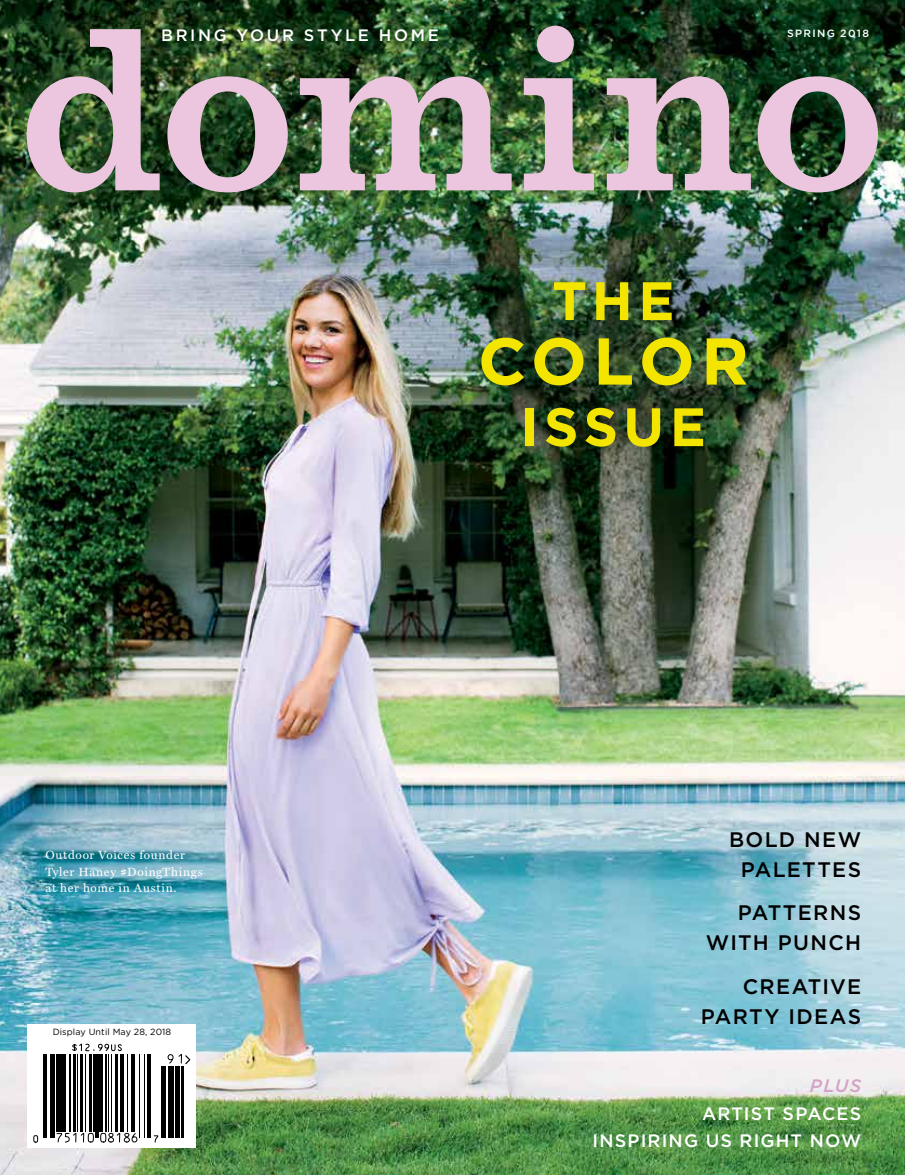
<style>
.page{position:relative;width:905px;height:1175px;background:#fff}
.page>*{position:absolute;margin:0;border:0;box-sizing:border-box;transform-origin:0 0}
.t1{font:700 66px "Gotham";letter-spacing:.085em;color:#f3e500}
.t2{font:700 54px "Gotham";letter-spacing:.095em;color:#f3e500}
.t3{font:500 21px/30px "Gotham";letter-spacing:.06em;color:#000;text-align:right}
.t4{font:500 18px/27px "Gotham";letter-spacing:.065em;color:#fff;text-align:right}
.t5{font:italic 500 18px "Gotham";color:#d1a4c4}
.t6{font:500 16.5px "Gotham";letter-spacing:.16em;color:#fff}
.t7{font:12px/16.5px "Miller Text";letter-spacing:.055em;color:#fff}
.t8{font:500 10.5px "Gotham";letter-spacing:.13em;color:#fff}
.t9{font:9px "Gotham";letter-spacing:.01em;color:#000}
</style>
<div class="page">
<img style="left:0;top:0;width:904px;height:1174px">
<img style="left:27px;top:26px;width:851px;height:166px">
<svg style="left:28px;top:1023px;width:168px;height:124px"></svg>
<hr style="left:44px;top:1054px;width:1px;height:83px;background:#000">
<hr style="left:46px;top:1054px;width:1px;height:83px;background:#000">
<hr style="left:50px;top:1054px;width:3px;height:83px;background:#000">
<hr style="left:54px;top:1054px;width:1px;height:83px;background:#000">
<hr style="left:56px;top:1054px;width:3px;height:78px;background:#000">
<hr style="left:60px;top:1054px;width:3px;height:78px;background:#000">
<hr style="left:64px;top:1054px;width:2px;height:78px;background:#000">
<hr style="left:69px;top:1054px;width:1px;height:78px;background:#000">
<hr style="left:73px;top:1054px;width:2px;height:78px;background:#000">
<hr style="left:77px;top:1054px;width:1px;height:78px;background:#000">
<hr style="left:81px;top:1054px;width:2px;height:78px;background:#000">
<hr style="left:85px;top:1054px;width:1px;height:78px;background:#000">
<hr style="left:90px;top:1054px;width:2px;height:78px;background:#000">
<hr style="left:93px;top:1054px;width:1px;height:78px;background:#000">
<hr style="left:95px;top:1054px;width:1px;height:83px;background:#000">
<hr style="left:98px;top:1054px;width:1px;height:83px;background:#000">
<hr style="left:100px;top:1054px;width:3px;height:78px;background:#000">
<hr style="left:105px;top:1054px;width:1px;height:78px;background:#000">
<hr style="left:108px;top:1054px;width:1px;height:78px;background:#000">
<hr style="left:111px;top:1054px;width:1px;height:78px;background:#000">
<hr style="left:116px;top:1054px;width:2px;height:78px;background:#000">
<hr style="left:120px;top:1054px;width:2px;height:78px;background:#000">
<hr style="left:123px;top:1054px;width:1px;height:78px;background:#000">
<hr style="left:127px;top:1054px;width:1px;height:78px;background:#000">
<hr style="left:131px;top:1054px;width:1px;height:78px;background:#000">
<hr style="left:134px;top:1054px;width:1px;height:78px;background:#000">
<hr style="left:139px;top:1054px;width:1px;height:83px;background:#000">
<hr style="left:144px;top:1054px;width:1px;height:83px;background:#000">
<hr style="left:147px;top:1054px;width:1px;height:83px;background:#000">
<hr style="left:149px;top:1054px;width:1px;height:83px;background:#000">
<hr style="left:162px;top:1066px;width:1px;height:71px;background:#000">
<hr style="left:164px;top:1066px;width:2px;height:71px;background:#000">
<hr style="left:168px;top:1066px;width:1px;height:71px;background:#000">
<hr style="left:171px;top:1066px;width:3px;height:71px;background:#000">
<hr style="left:175px;top:1066px;width:1px;height:71px;background:#000">
<hr style="left:177px;top:1066px;width:2px;height:71px;background:#000">
<hr style="left:182px;top:1066px;width:2px;height:71px;background:#000">
<svg style="left:33px;top:1134px;width:5px;height:8px"></svg>
<svg style="left:56px;top:1132px;width:82px;height:11px"></svg>
<svg style="left:153px;top:1135px;width:5px;height:7px"></svg>
<svg style="left:72px;top:1043px;width:50px;height:8px"></svg>
<svg style="left:167px;top:1053px;width:24px;height:12px"></svg>
<h3 class="t6" style="left:161px;top:25px;width:279px">BRING YOUR STYLE HOME</h3>
<p class="t8" style="left:787px;top:27px;width:83px">SPRING 2018</p>
<p class="t7" style="left:45px;top:846px;width:159px">Outdoor Voices founder<br>Tyler Haney #DoingThings at her home in Austin.</p>
<p class="t9" style="left:53px;top:1027px;width:120px">Display Until May 28, 2018</p>
<h2 class="t2" style="left:552px;top:270px;width:124px">THE</h2>
<h1 class="t1" style="left:478px;top:323px;width:272px">COLOR</h1>
<h2 class="t2" style="left:520px;top:396px;width:187px">ISSUE</h2>
<h3 class="t3" style="left:729px;top:824px;width:134px;text-align:center">BOLD NEW<br>PALETTES</h3>
<h3 class="t3" style="left:706px;top:897px;width:157px">PATTERNS<br>WITH PUNCH</h3>
<h3 class="t3" style="left:700px;top:971px;width:162px">CREATIVE<br>PARTY IDEAS</h3>
<h3 class="t5" style="left:809px;top:1075px;width:53px">PLUS</h3>
<h3 class="t4" style="left:592px;top:1099px;width:270px">ARTIST SPACES<br>INSPIRING US RIGHT NOW</h3>
</div>
